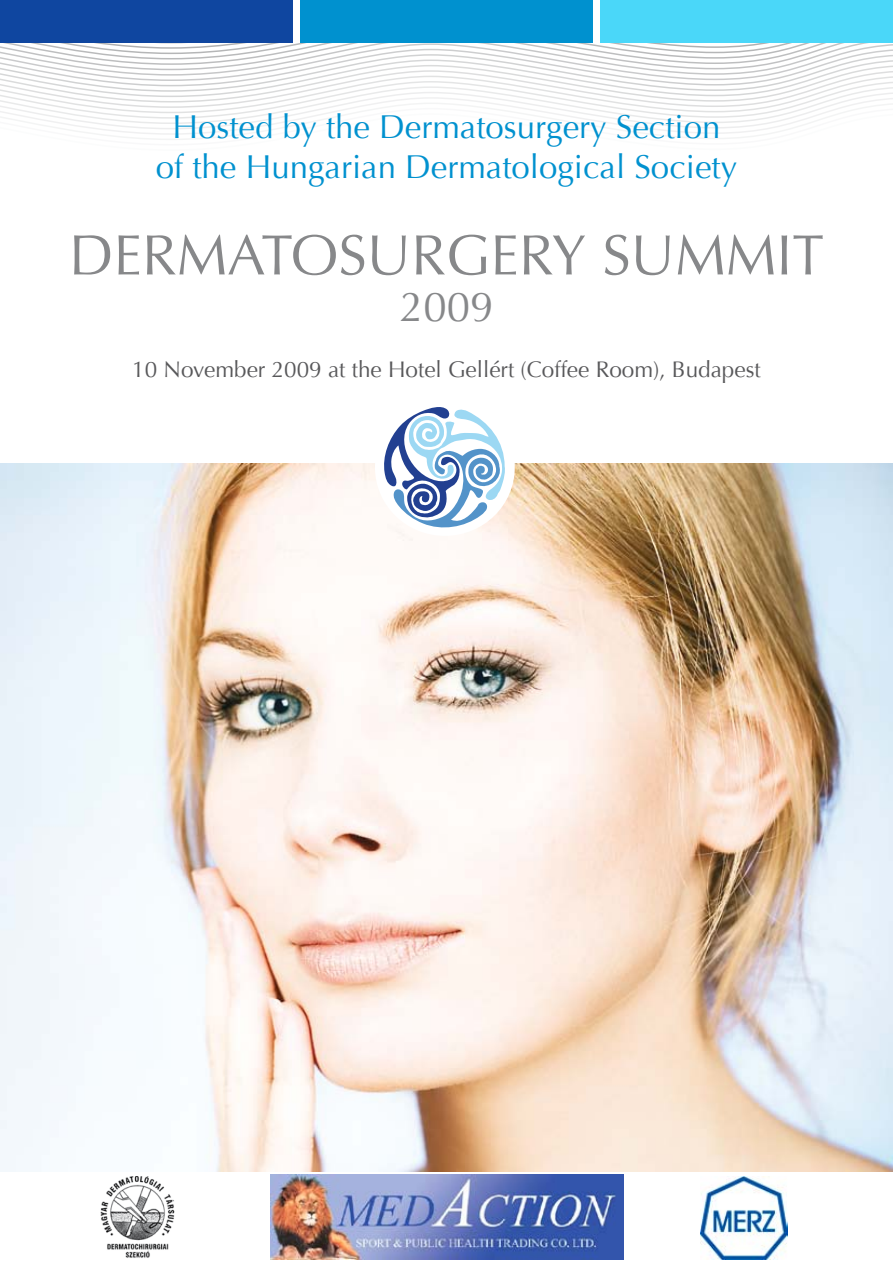
<style>
.page{position:relative;width:893px;height:1263px;background:#fff}
.page>*{position:absolute;margin:0;border:0;box-sizing:border-box;transform-origin:0 0}
.t1{font:57px "Optima";color:#87888a}
.t2{font:42px "Optima";color:#87888a}
.t3{font:33px/39.6px "Optima";color:#0091cf;text-align:center}
.t4{font:22.5px "Optima";color:#58585a}
</style>
<div class="page">
<svg style="left:0;top:42px;width:893px;height:98px"></svg>
<img style="left:0;top:464px;width:893px;height:708px">
<div style="left:375px;top:399px;width:140px;height:137px;background:#fff;border-radius:50%"></div>
<div style="left:0;top:0;width:292px;height:42px;background:#0f46a0"></div>
<div style="left:300px;top:0;width:292px;height:42px;background:#0091cf"></div>
<div style="left:600px;top:0;width:293px;height:42px;background:#4ad7f9"></div>
<svg style="left:382px;top:407px;width:125px;height:124px"></svg>
<img style="left:100px;top:1176px;width:75px;height:82px">
<img style="left:270px;top:1175px;width:353px;height:85px">
<img style="left:700px;top:1176px;width:87px;height:84px">
<p class="t3" style="left:156px;top:108px;width:583px">Hosted by the Dermatosurgery Section of the Hungarian Dermatological Society</p>
<h1 class="t1" style="left:69px;top:222px;width:756px">DERMATOSURGERY SUMMIT</h1>
<p class="t2" style="left:400px;top:282px;width:95px">2009</p>
<p class="t4" style="left:132px;top:356px;width:630px">10 November 2009 at the Hotel Gellért (Coffee Room), Budapest</p>
</div>
